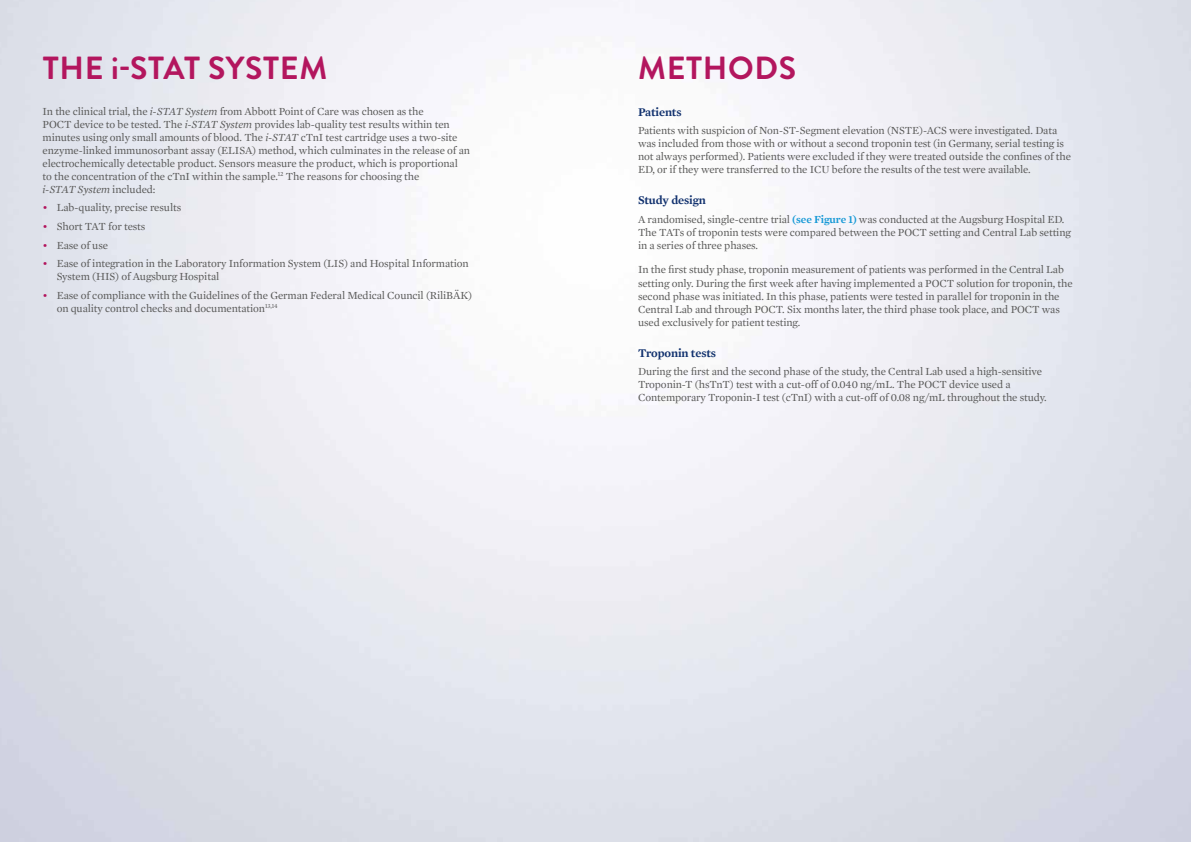
<style>
.page{position:relative;width:1191px;height:842px;background:#fff}
.page>*{position:absolute;margin:0;border:0;box-sizing:border-box;transform-origin:0 0}
.t1{font:700 32px "Brandon Grotesque";letter-spacing:.02em;color:#b3165e}
.t2{font:600 12px "Mercury Text G1";letter-spacing:-.01em;color:#11316e}
.t3{font:11px/13px "Mercury Text G1";letter-spacing:-.01em;color:#575756}
.s1{font-style:italic}
.s2{color:#b3165e}
.s3{font-weight:600;color:#1799d6}
</style>
<div class="page">
<h1 class="t1" style="left:43px;top:46px;width:286px">THE i-STAT SYSTEM</h1>
<p class="t3" style="left:43px;top:105px;width:429px">In the clinical trial, the <span class="s1">i-STAT System</span> from Abbott Point of Care was chosen as the<br>POCT device to be tested. The <span class="s1">i-STAT System</span> provides lab-quality test results within ten minutes using only small amounts of blood. The <span class="s1">i-STAT</span> cTnI test cartridge uses a two-site enzyme-linked immunosorbant assay (ELISA) method, which culminates in the release of an electrochemically detectable product. Sensors measure the product, which is proportional<br>to the concentration of the cTnI within the sample.<sup>12</sup> The reasons for choosing the<br><span class="s1">i-STAT System</span> included:</p>
<p class="t3" style="left:43px;top:201px;width:140px"><span class="s2">•</span> Lab-quality, precise results</p>
<p class="t3" style="left:43px;top:220px;width:104px"><span class="s2">•</span> Short TAT for tests</p>
<p class="t3" style="left:43px;top:239px;width:67px"><span class="s2">•</span> Ease of use</p>
<p class="t3" style="left:57px;top:257px;width:413px;text-indent:-14px"><span class="s2">•</span> Ease of integration in the Laboratory Information System (LIS) and Hospital Information<br>System (HIS) of Augsburg Hospital</p>
<p class="t3" style="left:57px;top:289px;width:417px;text-indent:-14px"><span class="s2">•</span> Ease of compliance with the Guidelines of the German Federal Medical Council (RiliBÄK) on quality control checks and documentation<sup>13,14</sup></p>
<h1 class="t1" style="left:638px;top:46px;width:159px">METHODS</h1>
<p class="t2" style="left:638px;top:105px;width:45px">Patients</p>
<p class="t3" style="left:638px;top:124px;width:434px">Patients with suspicion of Non-ST-Segment elevation (NSTE)-ACS were investigated. Data was included from those with or without a second troponin test (in Germany, serial testing is not always performed). Patients were excluded if they were treated outside the confines of the ED, or if they were transferred to the ICU before the results of the test were available.</p>
<p class="t2" style="left:638px;top:193px;width:69px">Study design</p>
<p class="t3" style="left:638px;top:213px;width:434px">A randomised, single-centre trial <span class="s3">(see Figure 1)</span> was conducted at the Augsburg Hospital ED.<br>The TATs of troponin tests were compared between the POCT setting and Central Lab setting in a series of three phases.</p>
<p class="t3" style="left:638px;top:263px;width:436px">In the first study phase, troponin measurement of patients was performed in the Central Lab setting only. During the first week after having implemented a POCT solution for troponin, the second phase was initiated. In this phase, patients were tested in parallel for troponin in the Central Lab and through POCT. Six months later, the third phase took place, and POCT was used exclusively for patient testing.</p>
<p class="t2" style="left:638px;top:345px;width:79px">Troponin tests</p>
<p class="t3" style="left:638px;top:365px;width:410px">During the first and the second phase of the study, the Central Lab used a high-sensitive<br>Troponin-T (hsTnT) test with a cut-off of 0.040 ng/mL. The POCT device used a<br>Contemporary Troponin-I test (cTnI) with a cut-off of 0.08 ng/mL throughout the study.</p>
</div>
